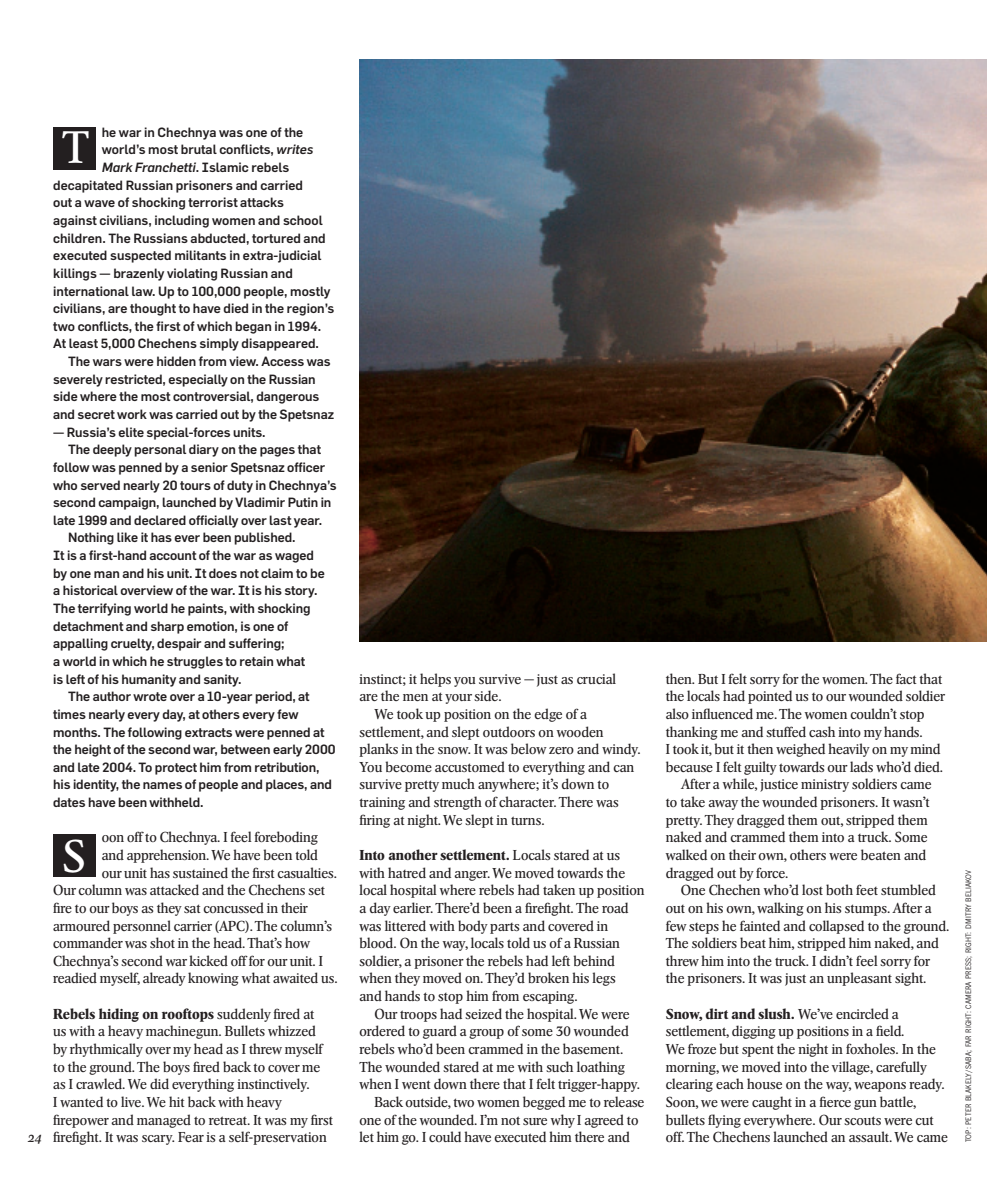
<style>
.page{position:relative;width:987px;height:1200px;background:#fff}
.page>*{position:absolute;margin:0;border:0;box-sizing:border-box;transform-origin:0 0}
.Headline_farnham{font:45px "Arena New";color:#fff;scale:1.04 1}
.Ragged{font:14.25px/17.7px "Arena New";color:#231f20}
.t1{font:italic 13.5px "Farnham Text";color:#231f20}
.Ragged-2{font:500 13.2px/17.7px "Flama Stdr";letter-spacing:-.005em;color:#231f20}
.Ragged-3{font:italic 500 13.2px "Flama Stdr";color:#231f20}
.credit{font:8.25px "News Gothic 2";letter-spacing:.02em;color:#231f20}
.s1{font-style:italic}
.s2{font-style:normal}
.s3{font-weight:700}
</style>
<div class="page">
<img style="left:359px;top:60px;width:627px;height:581px">
<div style="left:53px;top:834px;width:42px;height:42px;background:#231f20"></div>
<div style="left:53px;top:127px;width:42px;height:42px;background:#231f20"></div>
<p class="t1" style="left:28px;top:1129px;width:16px">24</p>
<p class="Ragged-2" style="left:102px;top:123px;width:203px">he war in Chechnya was one of the</p>
<p class="Ragged-2" style="left:102px;top:140px;width:213px">world’s most brutal conflicts, <span class="s1">writes</span></p>
<p class="Ragged-3" style="left:102px;top:159px;width:189px">Mark Franchetti<span class="s2">. Islamic rebels</span></p>
<p class="Ragged-2" style="left:53px;top:176px;width:251px">decapitated Russian prisoners and carried</p>
<p class="Ragged-2" style="left:53px;top:193px;width:232px">out a wave of shocking terrorist attacks</p>
<p class="Ragged-2" style="left:53px;top:211px;width:271px">against civilians, including women and school</p>
<p class="Ragged-2" style="left:53px;top:229px;width:274px">children. The Russians abducted, tortured and</p>
<p class="Ragged-2" style="left:53px;top:246px;width:270px">executed suspected militants in extra-judicial</p>
<p class="Ragged-2" style="left:53px;top:264px;width:241px">killings — brazenly violating Russian and</p>
<p class="Ragged-2" style="left:53px;top:281px;width:279px">international law. Up to 100,000 people, mostly</p>
<p class="Ragged-2" style="left:53px;top:299px;width:283px">civilians, are thought to have died in the region’s</p>
<p class="Ragged-2" style="left:53px;top:317px;width:269px">two conflicts, the first of which began in 1994.</p>
<p class="Ragged-2" style="left:53px;top:334px;width:267px">At least 5,000 Chechens simply disappeared.</p>
<p class="Ragged-2" style="left:53px;top:352px;width:282px;text-indent:15px">The wars were hidden from view. Access was severely restricted, especially on the Russian side where the most controversial, dangerous and secret work was carried out by the Spetsnaz</p>
<p class="Ragged-2" style="left:53px;top:422px;width:214px">— Russia’s elite special-forces units.</p>
<p class="Ragged-2" style="left:53px;top:440px;width:285px;text-indent:15px">The deeply personal diary on the pages that follow was penned by a senior Spetsnaz officer who served nearly 20 tours of duty in Chechnya’s second campaign, launched by Vladimir Putin in late 1999 and declared officially over last year.</p>
<p class="Ragged-2" style="left:53px;top:528px;width:273px;text-indent:15px">Nothing like it has ever been published.<br>It is a first-hand account of the war as waged by one man and his unit. It does not claim to be a historical overview of the war. It is his story.<br>The terrifying world he paints, with shocking detachment and sharp emotion, is one of appalling cruelty, despair and suffering;<br>a world in which he struggles to retain what<br>is left of his humanity and sanity.</p>
<p class="Ragged-2" style="left:53px;top:687px;width:284px;text-indent:15px">The author wrote over a 10-year period, at times nearly every day, at others every few months. The following extracts were penned at the height of the second war, between early 2000 and late 2004. To protect him from retribution, his identity, the names of people and places, and dates have been withheld.</p>
<p class="Ragged" style="left:102px;top:828px;width:217px">oon off to Chechnya. I feel foreboding</p>
<p class="Ragged" style="left:102px;top:846px;width:218px">and apprehension. We have been told</p>
<p class="Ragged" style="left:102px;top:863px;width:237px">our unit has sustained the first casualties.</p>
<p class="Ragged" style="left:53px;top:881px;width:273px">Our column was attacked and the Chechens set</p>
<p class="Ragged" style="left:53px;top:898px;width:256px">fire to our boys as they sat concussed in their</p>
<p class="Ragged" style="left:53px;top:916px;width:280px">armoured personnel carrier (APC). The column’s</p>
<p class="Ragged" style="left:53px;top:934px;width:258px">commander was shot in the head. That’s how</p>
<p class="Ragged" style="left:53px;top:951px;width:271px">Chechnya’s second war kicked off for our unit. I</p>
<p class="Ragged" style="left:53px;top:969px;width:286px">readied myself, already knowing what awaited us.</p>
<p class="Ragged" style="left:53px;top:1004px;width:281px"><span class="s3">Rebels hiding on rooftops</span> suddenly fired at<br>us with a heavy machinegun. Bullets whizzed by rhythmically over my head as I threw myself to the ground. The boys fired back to cover me as I crawled. We did everything instinctively.<br>I wanted to live. We hit back with heavy firepower and managed to retreat. It was my first firefight. It was scary. Fear is a self-preservation</p>
<p class="Headline_farnham" style="left:62px;top:121px;width:28px">T</p>
<p class="Headline_farnham" style="left:63px;top:829px;width:24px">S</p>
<p class="Ragged" style="left:359px;top:669px;width:258px">instinct; it helps you survive — just as crucial are the men at your side.</p>
<p class="Ragged" style="left:359px;top:705px;width:283px;text-indent:15px">We took up position on the edge of a settlement, and slept outdoors on wooden planks in the snow. It was below zero and windy.<br>You become accustomed to everything and can survive pretty much anywhere; it’s down to training and strength of character. There was firing at night. We slept in turns.</p>
<p class="Ragged" style="left:359px;top:846px;width:286px"><span class="s3">Into another settlement.</span> Locals stared at us with hatred and anger. We moved towards the local hospital where rebels had taken up position a day earlier. There’d been a firefight. The road was littered with body parts and covered in blood. On the way, locals told us of a Russian soldier, a prisoner the rebels had left behind when they moved on. They’d broken his legs<br>and hands to stop him from escaping.</p>
<p class="Ragged" style="left:359px;top:1004px;width:282px;text-indent:15px">Our troops had seized the hospital. We were ordered to guard a group of some 30 wounded rebels who’d been crammed in the basement.<br>The wounded stared at me with such loathing when I went down there that I felt trigger-happy.</p>
<p class="Ragged" style="left:359px;top:1092px;width:286px;text-indent:15px">Back outside, two women begged me to release one of the wounded. I’m not sure why I agreed to let him go. I could have executed him there and</p>
<p class="Ragged" style="left:665px;top:669px;width:281px">then. But I felt sorry for the women. The fact that the locals had pointed us to our wounded soldier also influenced me. The women couldn’t stop thanking me and stuffed cash into my hands.<br>I took it, but it then weighed heavily on my mind because I felt guilty towards our lads who’d died.</p>
<p class="Ragged" style="left:665px;top:775px;width:267px;text-indent:15px">After a while, justice ministry soldiers came to take away the wounded prisoners. It wasn’t pretty. They dragged them out, stripped them naked and crammed them into a truck. Some walked on their own, others were beaten and dragged out by force.</p>
<p class="Ragged" style="left:665px;top:881px;width:285px;text-indent:15px">One Chechen who’d lost both feet stumbled out on his own, walking on his stumps. After a few steps he fainted and collapsed to the ground.<br>The soldiers beat him, stripped him naked, and threw him into the truck. I didn’t feel sorry for the prisoners. It was just an unpleasant sight.</p>
<p class="Ragged" style="left:665px;top:1004px;width:284px"><span class="s3">Snow, dirt and slush.</span> We’ve encircled a settlement, digging up positions in a field.<br>We froze but spent the night in foxholes. In the morning, we moved into the village, carefully clearing each house on the way, weapons ready.<br>Soon, we were caught in a fierce gun battle, bullets flying everywhere. Our scouts were cut off. The Chechens launched an assault. We came</p>
<p class="credit" style="left:963px;top:1141px;width:273px;rotate:-90deg">TOP: PETER BLAKELY/SABA; FAR RIGHT: CAMERA PRESS; RIGHT: DMITRY BELIAKOV</p>
</div>
